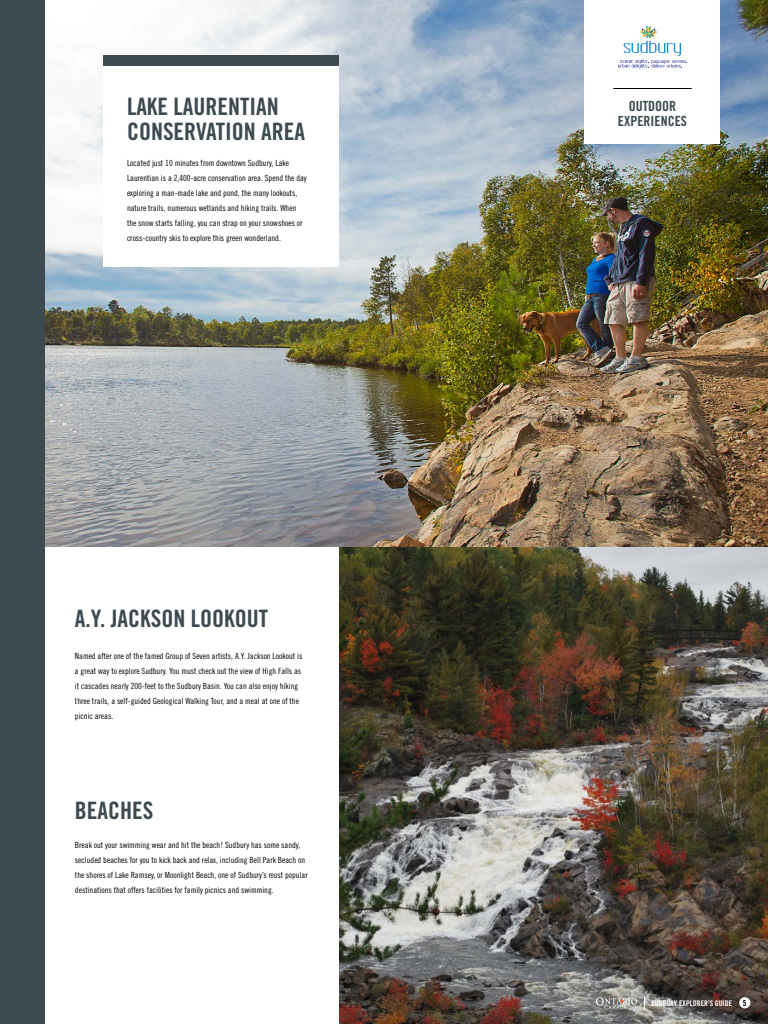
<style>
.page{position:relative;width:768px;height:1024px;background:#fff}
.page>*{position:absolute;margin:0;border:0;box-sizing:border-box;transform-origin:0 0}
.t1{font:24px/25px "Trade Gothic LT Std Bd Cn 20";color:#3d4a50}
.t2{font:14px/15.5px "Trade Gothic LT Std Bd Cn 20";color:#3d4a50;text-align:center}
.t3{font:8.5px/15px "Trade Gothic LT Std Cn 18";color:#000}
.t4{font:8.25px "Trade Gothic LT Std Bd Cn 20";color:#000}
.t5{font:7.75px "Trade Gothic LT Std Bd Cn 20";color:#fff}
</style>
<div class="page">
<img style="left:45px;top:0;width:723px;height:547px">
<img style="left:340px;top:547px;width:428px;height:477px">
<div style="left:584px;top:0;width:136px;height:144px;background:#fff"></div>
<svg style="left:618px;top:26px;width:69px;height:42px"></svg>
<hr style="left:613px;top:88px;width:79px;height:1px;background:#000">
<div style="left:0;top:0;width:45px;height:1024px;background:#3d4a50"></div>
<div style="left:739px;top:997px;width:11px;height:11px;background:#fff;border-radius:50%"></div>
<svg style="left:596px;top:997px;width:41px;height:12px"></svg>
<svg style="left:644px;top:997px;width:1px;height:13px"></svg>
<div style="left:104px;top:56px;width:236px;height:212px;background:#fff"></div>
<div style="left:104px;top:56px;width:236px;height:10px;background:#3d4a50"></div>
<h1 class="t1" style="left:127px;top:93px;width:180px">LAKE LAURENTIAN<br>CONSERVATION AREA</h1>
<p class="t3" style="left:127px;top:156px;width:181px">Located just 10 minutes from downtown Sudbury, Lake Laurentian is a 2,400-acre conservation area. Spend the day exploring a man-made lake and pond, the many lookouts, nature trails, numerous wetlands and hiking trails. When the snow starts falling, you can strap on your snowshoes or cross-country skis to explore this green wonderland.</p>
<h1 class="t1" style="left:75px;top:606px;width:195px">A.Y. JACKSON LOOKOUT</h1>
<p class="t3" style="left:75px;top:649px;width:229px">Named after one of the famed Group of Seven artists, A.Y. Jackson Lookout is a great way to explore Sudbury. You must check out the view of High Falls as it cascades nearly 200-feet to the Sudbury Basin. You can also enjoy hiking three trails, a self-guided Geological Walking Tour, and a meal at one of the picnic areas.</p>
<h1 class="t1" style="left:75px;top:798px;width:80px">BEACHES</h1>
<p class="t3" style="left:75px;top:837px;width:234px">Break out your swimming wear and hit the beach! Sudbury has some sandy, secluded beaches for you to kick back and relax, including Bell Park Beach on the shores of Lake Ramsey, or Moonlight Beach, one of Sudbury’s most popular destinations that offers facilities for family picnics and swimming.</p>
<h2 class="t2" style="left:618px;top:98px;width:71px">OUTDOOR<br>EXPERIENCES</h2>
<p class="t5" style="left:651px;top:998px;width:82px">SUDBURY EXPLORER’S GUIDE</p>
<p class="t4" style="left:743px;top:998px;width:5px">5</p>
</div>
